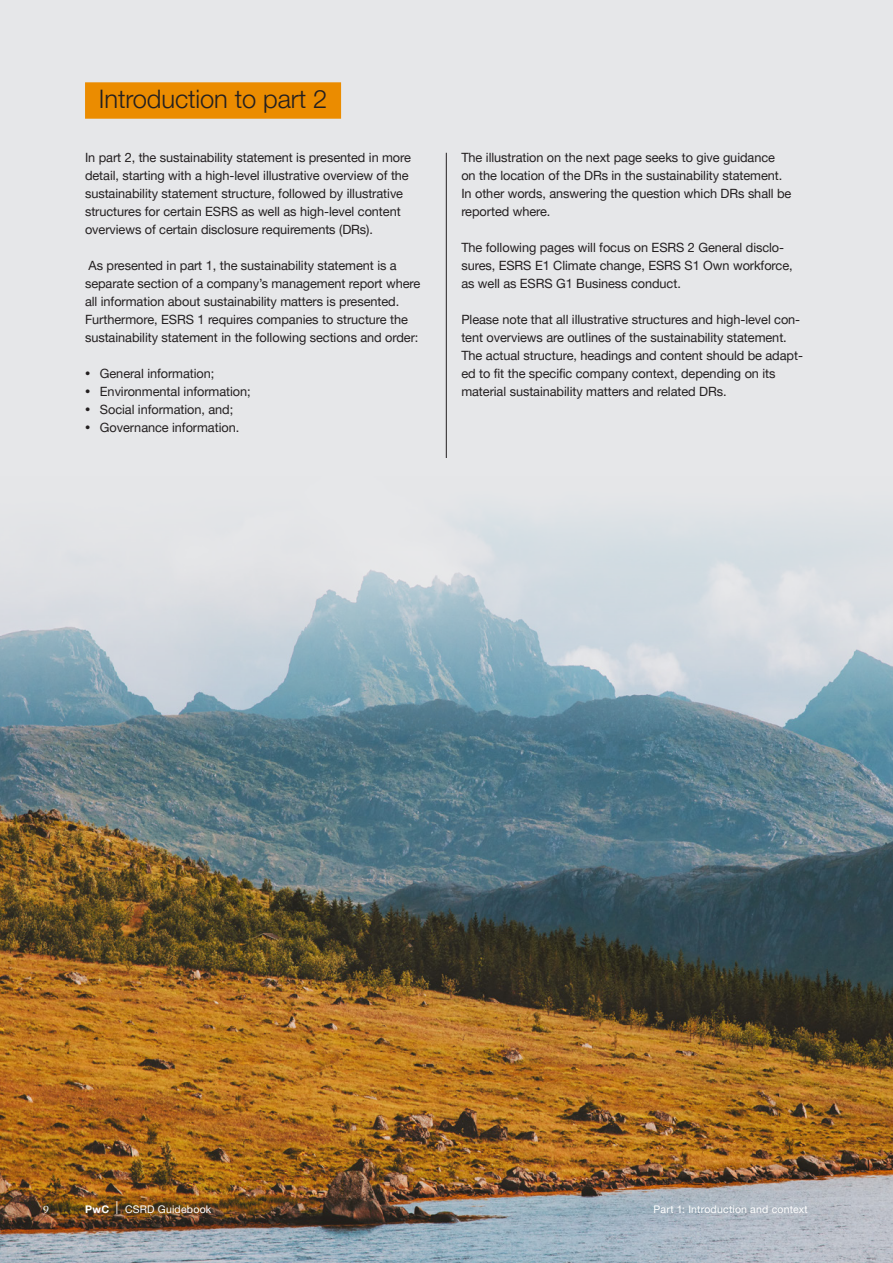
<style>
.page{position:relative;width:893px;height:1263px;background:#e6e7e9}
.page>*{position:absolute;margin:0;border:0;box-sizing:border-box;transform-origin:0 0}
.Heading_1_-_BG___Tangerine{font:300 25.5px "Helvetica Neue LT Pro";letter-spacing:-.005em;color:#231f20}
.RH_Normal{font:12.75px/18px "Helvetica Neue LT Pro";letter-spacing:-.005em;color:#231f20}
.t1{font:10.5px "Helvetica Neue LT Pro";letter-spacing:.02em;color:#fff}
.t2{font:10.5px "ITC Charter Com";color:#fff}
.s1{font-size:10.5px}
.s2{font-weight:700}
.s3{font-weight:100;font-size:18px}
</style>
<div class="page">
<img style="left:0;top:514px;width:893px;height:749px">
<div style="left:85px;top:82px;width:256px;height:37px;background:#eb8c00"></div>
<hr style="left:446px;top:153px;width:1px;height:305px;background:#231f20">
<h1 class="Heading_1_-_BG___Tangerine" style="left:99px;top:83px;width:230px">Introduction to part 2</h1>
<p class="RH_Normal" style="left:85px;top:148px;width:327px">In part 2, the sustainability statement is presented in more detail, starting with a high-level illustrative overview of the sustainability statement structure, followed by illustrative structures for certain ESRS as well as high-level content overviews of certain disclosure requirements (DRs).</p>
<p class="RH_Normal" style="left:85px;top:256px;width:337px">As presented in part 1, the sustainability statement is a separate section of a company’s management report where all information about sustainability matters is presented.<br>Furthermore, ESRS 1 requires companies to structure the sustainability statement in the following sections and order:</p>
<p class="RH_Normal" style="left:85px;top:364px;width:131px"><span class="s1">•</span> General information;</p>
<p class="RH_Normal" style="left:85px;top:382px;width:167px"><span class="s1">•</span> Environmental information;</p>
<p class="RH_Normal" style="left:85px;top:400px;width:150px"><span class="s1">•</span> Social information, and;</p>
<p class="RH_Normal" style="left:85px;top:418px;width:156px"><span class="s1">•</span> Governance information.</p>
<p class="RH_Normal" style="left:461px;top:148px;width:332px">The illustration on the next page seeks to give guidance on the location of the DRs in the sustainability statement.<br>In other words, answering the question which DRs shall be reported where.</p>
<p class="RH_Normal" style="left:461px;top:238px;width:333px">The following pages will focus on ESRS 2 General disclo&shy;sures, ESRS E1 Climate change, ESRS S1 Own workforce, as well as ESRS G1 Business conduct.</p>
<p class="RH_Normal" style="left:461px;top:310px;width:343px">Please note that all illustrative structures and high-level con&shy;tent overviews are outlines of the sustainability statement.<br>The actual structure, headings and content should be adapt&shy;ed to fit the specific company context, depending on its material sustainability matters and related DRs.</p>
<p class="t2" style="left:43px;top:1203px;width:7px">9</p>
<p class="t1" style="left:85px;top:1203px;width:128px"><span class="s2">PwC</span> <span class="s3">I</span> CSRD Guidebook</p>
<p class="t1" style="left:654px;top:1203px;width:156px">Part 1: Introduction and context</p>
</div>
